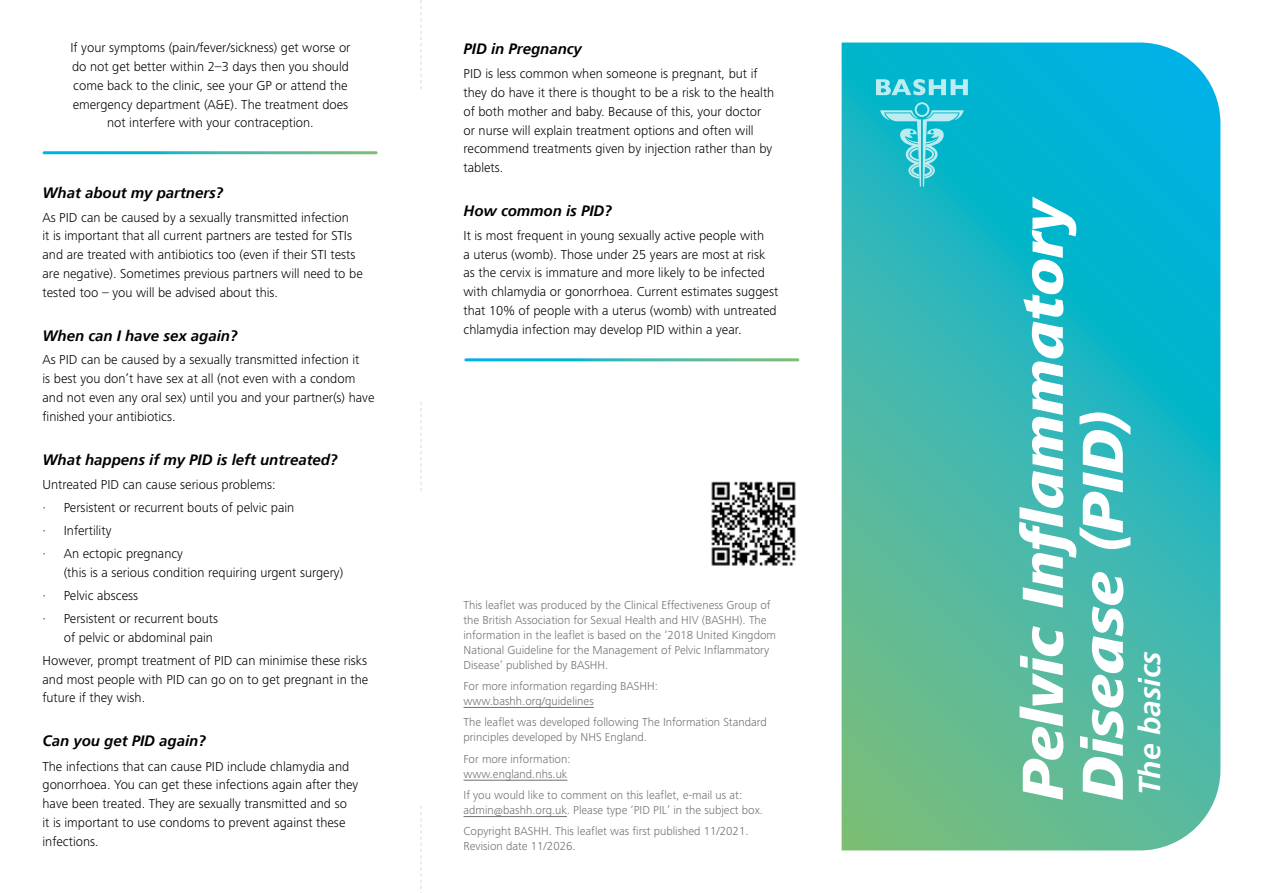
<style>
.page{position:relative;width:1263px;height:893px;background:#fff}
.page>*{position:absolute;margin:0;border:0;box-sizing:border-box;transform-origin:0 0}
.t1{font:italic 800 60px/60px "Frutiger Next LT";color:#fff}
.t2{font:italic 700 30px "Frutiger Linotype";color:#fff}
.t3{font:italic 700 15px "Frutiger Linotype";color:#000}
.t4{font:300 13.5px/18.8px "Frutiger Next LT";color:#000}
.t5{font:300 12px/15px "Frutiger Next LT";color:#706f6f}
</style>
<div class="page">
<svg style="left:842px;top:43px;width:378px;height:807px;background:#37b8b3"></svg>
<svg style="left:421px;top:0;width:1px;height:89px"></svg>
<svg style="left:421px;top:806px;width:1px;height:87px"></svg>
<svg style="left:421px;top:402px;width:1px;height:89px"></svg>
<hr style="left:463px;top:707px;width:131px;height:1px;background:#706f6f">
<hr style="left:463px;top:780px;width:104px;height:1px;background:#706f6f">
<hr style="left:463px;top:816px;width:104px;height:1px;background:#706f6f">
<svg style="left:876px;top:79px;width:92px;height:16px"></svg>
<svg style="left:880px;top:102px;width:84px;height:85px;background:#34c2d1"></svg>
<img style="left:711px;top:481px;width:85px;height:85px">
<p class="t4" style="left:70px;top:38px;width:282px;text-align:center">If your symptoms (pain/fever/sickness) get worse or do not get better within 2–3 days then you should come back to the clinic, see your GP or attend the emergency department (A&amp;E). The treatment does not interfere with your contraception.</p>
<p class="t3" style="left:43px;top:183px;width:182px">What about my partners?</p>
<p class="t4" style="left:43px;top:208px;width:322px">As PID can be caused by a sexually transmitted infection<br>it is important that all current partners are tested for STIs and are treated with antibiotics too (even if their STI tests are negative). Sometimes previous partners will need to be tested too – you will be advised about this.</p>
<p class="t3" style="left:43px;top:326px;width:197px">When can I have sex again?</p>
<p class="t4" style="left:43px;top:350px;width:333px">As PID can be caused by a sexually transmitted infection it<br>is best you don’t have sex at all (not even with a condom and not even any oral sex) until you and your partner(s) have finished your antibiotics.</p>
<p class="t3" style="left:43px;top:450px;width:297px">What happens if my PID is left untreated?</p>
<p class="t4" style="left:43px;top:473px;width:253px;line-height:23px">Untreated PID can cause serious problems:<br>· Persistent or recurrent bouts of pelvic pain · Infertility<br>· An ectopic pregnancy</p>
<p class="t4" style="left:43px;top:561px;width:302px;line-height:23px;text-indent:21px">(this is a serious condition requiring urgent surgery) · Pelvic abscess<br>· Persistent or recurrent bouts</p>
<p class="t4" style="left:43px;top:626px;width:326px;line-height:23px;text-indent:21px">of pelvic or abdominal pain<br>However, prompt treatment of PID can minimise these risks</p>
<p class="t4" style="left:43px;top:670px;width:327px">and most people with PID can go on to get pregnant in the future if they wish.</p>
<p class="t3" style="left:43px;top:732px;width:165px">Can you get PID again?</p>
<p class="t4" style="left:43px;top:757px;width:317px">The infections that can cause PID include chlamydia and gonorrhoea. You can get these infections again after they have been treated. They are sexually transmitted and so<br>it is important to use condoms to prevent against these infections.</p>
<p class="t3" style="left:463px;top:39px;width:120px">PID in Pregnancy</p>
<p class="t4" style="left:463px;top:64px;width:312px">PID is less common when someone is pregnant, but if they do have it there is thought to be a risk to the health of both mother and baby. Because of this, your doctor or nurse will explain treatment options and often will recommend treatments given by injection rather than by tablets.</p>
<p class="t3" style="left:463px;top:202px;width:150px">How common is PID?</p>
<p class="t4" style="left:463px;top:226px;width:316px">It is most frequent in young sexually active people with<br>a uterus (womb). Those under 25 years are most at risk as the cervix is immature and more likely to be infected with chlamydia or gonorrhoea. Current estimates suggest that 10% of people with a uterus (womb) with untreated chlamydia infection may develop PID within a year.</p>
<p class="t5" style="left:463px;top:597px;width:314px">This leaflet was produced by the Clinical Effectiveness Group of the British Association for Sexual Health and HIV (BASHH). The information in the leaflet is based on the ‘2018 United Kingdom National Guideline for the Management of Pelvic Inflammatory Disease’ published by BASHH.</p>
<p class="t5" style="left:463px;top:678px;width:196px">For more information regarding BASHH: www.bashh.org/guidelines</p>
<p class="t5" style="left:463px;top:715px;width:305px">The leaflet was developed following The Information Standard principles developed by NHS England.</p>
<p class="t5" style="left:463px;top:751px;width:109px">For more information: www.england.nhs.uk</p>
<p class="t5" style="left:463px;top:788px;width:301px">If you would like to comment on this leaflet, e-mail us at: admin@bashh.org.uk. Please type ‘PID PIL’ in the subject box.</p>
<p class="t5" style="left:463px;top:824px;width:286px">Copyright BASHH. This leaflet was first published 11/2021.<br>Revision date 11/2026.</p>
<h1 class="t1" style="left:1013px;top:799px;width:602px;rotate:-90deg">Pelvic Inflammatory<br>Disease (PID)</h1>
<h2 class="t2" style="left:1131px;top:795px;width:145px;rotate:-90deg">The basics</h2>
</div>
